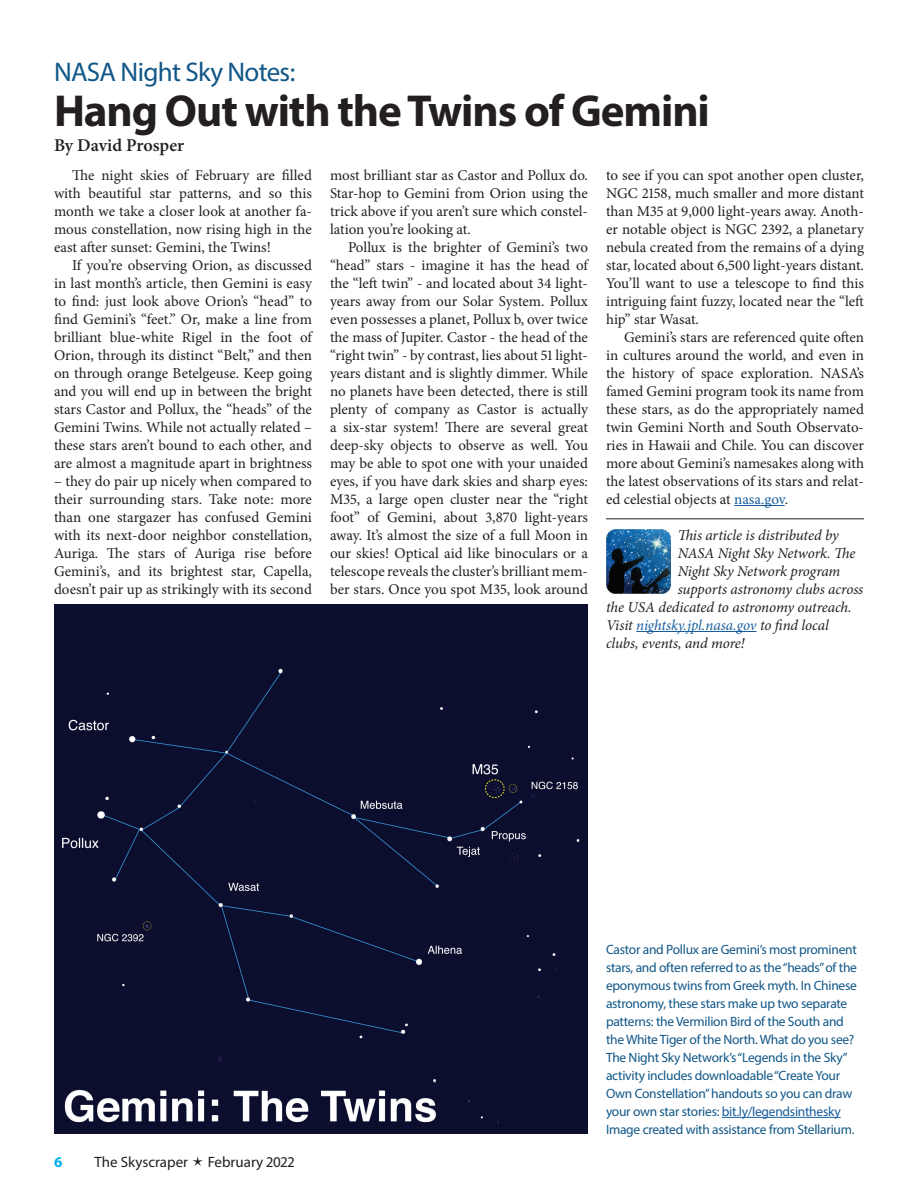
<style>
.page{position:relative;width:918px;height:1188px;background:#fff}
.page>*{position:absolute;margin:0;border:0;box-sizing:border-box;transform-origin:0 0}
.t1{font:700 45px "Myriad Pro";letter-spacing:-.025em;color:#231f20}
.t2{font:27px "Myriad Pro";letter-spacing:-.025em;color:#115787}
.Author{font:600 18px "Minion Pro";letter-spacing:-.005em;color:#231f20}
.body{font:15px/18px "Minion Pro";color:#231f20;text-align:justify}
.Bio{font:italic 15px "Minion Pro";letter-spacing:-.01em;color:#231f20}
.Bio-2{font:italic 15px "Minion Pro";letter-spacing:-.01em;color:#175d9e}
.t3{font:15px "Myriad Pro";color:#231f20}
.t4{font:700 15px "Myriad Pro";color:#00aeef}
.t5{font:13.5px/18px "Myriad Pro";letter-spacing:-.02em;color:#115787}
.s1{color:#175d9e}
.s2{color:#231f20}
</style>
<div class="page">
<hr style="left:734px;top:505px;width:51px;height:1px;background:#175d9e">
<hr style="left:606px;top:519px;width:258px;height:1px;background:#231f20">
<hr style="left:636px;top:631px;width:121px;height:1px;background:#175d9e">
<img style="left:606px;top:530px;width:64px;height:64px">
<div style="left:54px;top:605px;width:534px;height:529px;background:#0c0e2e"></div>
<hr style="left:722px;top:1117px;width:119px;height:1px;background:#175d9e">
<p class="t2" style="left:54px;top:55px;width:243px">NASA Night Sky Notes:</p>
<p class="t1" style="left:54px;top:81px;width:657px">Hang Out with the Twins of Gemini</p>
<p class="Author" style="left:54px;top:132px;width:132px">By David Prosper</p>
<p class="body" style="left:54px;top:166px;width:260px;text-indent:18px">The night skies of February are filled with beautiful star patterns, and so this month we take a closer look at another fa&shy;mous constellation, now rising high in the east after sunset: Gemini, the Twins!</p>
<p class="body" style="left:54px;top:256px;width:260px;text-indent:18px">If you’re observing Orion, as discussed in last month’s article, then Gemini is easy to find: just look above Orion’s “head” to find Gemini’s “feet.” Or, make a line from brilliant blue-white Rigel in the foot of Orion, through its distinct “Belt,” and then on through orange Betelgeuse. Keep going and you will end up in between the bright stars Castor and Pollux, the “heads” of the Gemini Twins. While not actually related – these stars aren’t bound to each other, and are almost a magnitude apart in brightness</p>
<p class="body" style="left:54px;top:472px;width:260px">– they do pair up nicely when compared to their surrounding stars. Take note: more than one stargazer has confused Gemini with its next-door neighbor constellation, Auriga. The stars of Auriga rise before Gemini’s, and its brightest star, Capella, doesn’t pair up as strikingly with its second</p>
<p class="body" style="left:330px;top:166px;width:260px">most brilliant star as Castor and Pollux do.<br>Star-hop to Gemini from Orion using the trick above if you aren’t sure which constel&shy;lation you’re looking at.</p>
<p class="body" style="left:330px;top:238px;width:260px;text-indent:18px">Pollux is the brighter of Gemini’s two “head” stars - imagine it has the head of the “left twin” - and located about 34 light&shy;years away from our Solar System. Pollux even possesses a planet, Pollux b, over twice the mass of Jupiter. Castor - the head of the “right twin” - by contrast, lies about 51 light&shy;years distant and is slightly dimmer. While no planets have been detected, there is still plenty of company as Castor is actually a six-star system! There are several great deep-sky objects to observe as well. You may be able to spot one with your unaided eyes, if you have dark skies and sharp eyes:<br>M35, a large open cluster near the “right foot” of Gemini, about 3,870 light-years away. It’s almost the size of a full Moon in our skies! Optical aid like binoculars or a telescope reveals the cluster’s brilliant mem&shy;ber stars. Once you spot M35, look around</p>
<p class="body" style="left:606px;top:166px;width:260px">to see if you can spot another open cluster, NGC 2158, much smaller and more distant than M35 at 9,000 light-years away. Anoth&shy;er notable object is NGC 2392, a planetary nebula created from the remains of a dying star, located about 6,500 light-years distant.<br>You’ll want to use a telescope to find this intriguing faint fuzzy, located near the “left hip” star Wasat.</p>
<p class="body" style="left:606px;top:328px;width:260px;text-indent:18px">Gemini’s stars are referenced quite often in cultures around the world, and even in the history of space exploration. NASA’s famed Gemini program took its name from these stars, as do the appropriately named twin Gemini North and South Observato&shy;ries in Hawaii and Chile. You can discover more about Gemini’s namesakes along with the latest observations of its stars and relat&shy;ed celestial objects at <span class="s1">nasa.gov</span>.</p>
<p class="Bio" style="left:678px;top:525px;width:163px">This article is distributed by</p>
<p class="Bio" style="left:678px;top:543px;width:179px">NASA Night Sky Network. The</p>
<p class="Bio" style="left:678px;top:561px;width:164px">Night Sky Network program</p>
<p class="Bio" style="left:678px;top:579px;width:187px">supports astronomy clubs across</p>
<p class="Bio" style="left:606px;top:597px;width:247px">the USA dedicated to astronomy outreach.</p>
<p class="Bio-2" style="left:606px;top:615px;width:224px"><span class="s2">Visit</span> nightsky.jpl.nasa.gov <span class="s2">to find local</span></p>
<p class="Bio" style="left:606px;top:633px;width:140px">clubs, events, and more!</p>
<p class="t4" style="left:54px;top:1152px;width:10px">6</p>
<p class="t3" style="left:94px;top:1153px;width:95px">The Skyscraper</p>
<p class="t3" style="left:208px;top:1153px;width:88px">February 2022</p>
<p class="t5" style="left:606px;top:940px;width:253px">Castor and Pollux are Gemini’s most prominent stars, and often referred to as the “heads” of the eponymous twins from Greek myth. In Chinese astronomy, these stars make up two separate patterns: the Vermilion Bird of the South and the White Tiger of the North. What do you see?<br>The Night Sky Network’s “Legends in the Sky” activity includes downloadable “Create Your Own Constellation” handouts so you can draw your own star stories: <span class="s1">bit.ly/legendsinthesky</span></p>
<p class="t5" style="left:606px;top:1120px;width:250px">Image created with assistance from Stellarium.</p>
</div>
